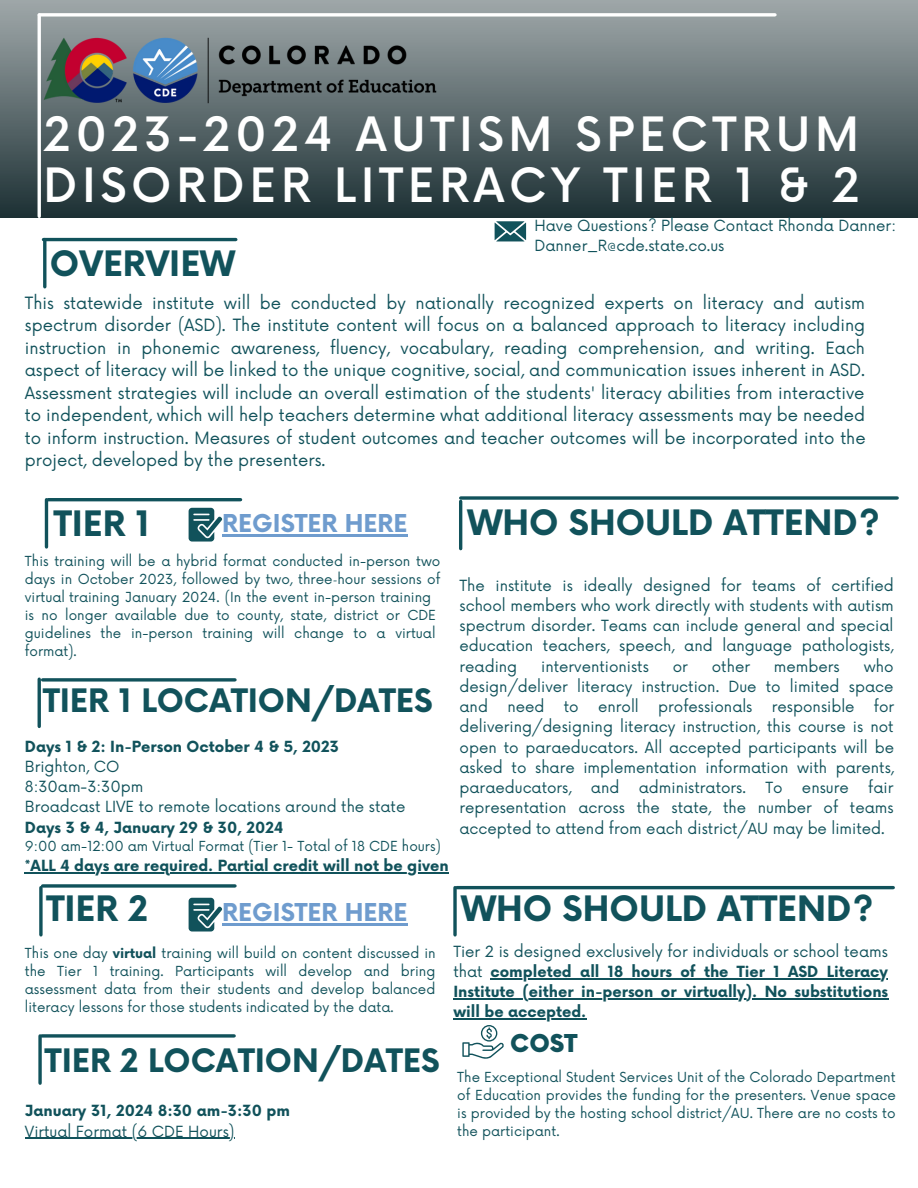
<style>
.page{position:relative;width:918px;height:1188px;background:#fff}
.page>*{position:absolute;margin:0;border:0;box-sizing:border-box;transform-origin:0 0}
.t1{font:500 46.05px/50.7px "Now";letter-spacing:.1em;color:#fff}
.t2{font:700 34.2px "Now";color:#11525b}
.t3{font:700 31.5px "Now";color:#11525b}
.t4{font:700 24px "Now";color:#6f9cce}
.t5{font:900 24px "Now";color:#11525b}
.t6{font:16.5px/22.5px "Now";color:#11525b;text-align:justify}
.t7{font:15px/20.2px "Now";color:#11525b;text-align:justify}
.t8{font:700 15px/20.2px "Now";color:#11525b;text-align:justify}
.t9{font:13.5px/18px "Now";color:#11525b;text-align:justify}
.s1{font-family:"Minion Pro"}
.s2{font-weight:400}
.s3{font-weight:700}
</style>
<div class="page">
<svg style="left:495px;top:221px;width:31px;height:20px"></svg>
<hr style="left:43px;top:238px;width:193px;height:3px;background:#11525b">
<div style="left:0;top:0;width:918px;height:218px;background:linear-gradient(to bottom,#a1a9ab,#1e3135)"></div>
<svg style="left:39px;top:13px;width:736px;height:4px"></svg>
<hr style="left:38px;top:15px;width:3px;height:201px;background:#fff">
<img style="left:43px;top:37px;width:393px;height:66px">
<hr style="left:43px;top:240px;width:3px;height:47px;background:#11525b">
<hr style="left:48px;top:498px;width:193px;height:3px;background:#11525b">
<hr style="left:45px;top:500px;width:3px;height:47px;background:#11525b">
<svg style="left:461px;top:496px;width:436px;height:4px;background:#356c73"></svg>
<hr style="left:459px;top:501px;width:3px;height:48px;background:#11525b">
<svg style="left:43px;top:678px;width:192px;height:4px"></svg>
<hr style="left:38px;top:679px;width:3px;height:47px;background:#11525b">
<svg style="left:43px;top:884px;width:192px;height:4px"></svg>
<svg style="left:39px;top:888px;width:4px;height:47px"></svg>
<hr style="left:457px;top:886px;width:436px;height:3px;background:#11525b">
<svg style="left:453px;top:888px;width:4px;height:47px"></svg>
<svg style="left:462px;top:1025px;width:42px;height:34px"></svg>
<svg style="left:42px;top:1034px;width:192px;height:4px"></svg>
<svg style="left:38px;top:1036px;width:4px;height:47px"></svg>
<svg style="left:189px;top:898px;width:33px;height:34px"></svg>
<hr style="left:25px;top:872px;width:424px;height:1px;background:#11525b">
<hr style="left:491px;top:978px;width:397px;height:1px;background:#11525b">
<hr style="left:453px;top:998px;width:436px;height:1px;background:#11525b">
<hr style="left:453px;top:1019px;width:133px;height:1px;background:#11525b">
<hr style="left:25px;top:1138px;width:210px;height:1px;background:#11525b">
<hr style="left:222px;top:923px;width:186px;height:3px;background:#6f9cce">
<hr style="left:222px;top:535px;width:186px;height:2px;background:#6f9cce">
<svg style="left:189px;top:508px;width:33px;height:34px"></svg>
<h1 class="t1" style="left:43px;top:112px;width:818px">2023-2024 AUTISM SPECTRUM<br>DISORDER LITERACY TIER 1 &amp; 2</h1>
<p class="t7" style="left:534px;top:216px;width:363px">Have Questions? Please Contact Rhonda Danner:<br>Danner_R@cde.state.co.us</p>
<h2 class="t2" style="left:50px;top:245px;width:187px">OVERVIEW</h2>
<p class="t6" style="left:25px;top:292px;width:842px">This statewide institute will be conducted by nationally recognized experts on literacy and autism spectrum disorder (ASD). The institute content will focus on a balanced approach to literacy including instruction in phonemic awareness, fluency, vocabulary, reading comprehension, and writing. Each aspect of literacy will be linked to the unique cognitive, social, and communication issues inherent in ASD.<br>Assessment strategies will include an overall estimation of the students' literacy abilities from interactive to independent, which will help teachers determine what additional literacy assessments may be needed to inform instruction. Measures of student outcomes and teacher outcomes will be incorporated into the project, developed by the presenters.</p>
<h2 class="t2" style="left:54px;top:506px;width:98px">TIER 1</h2>
<p class="t9" style="left:25px;top:553px;width:417px;text-align:left">This training will be a hybrid format conducted in-person two days in October 2023, followed by two, three<span class="s1">-</span>hour sessions of virtual training January 2024. (In the event in-person training is no longer available due to county, state, district or CDE guidelines the in-person training will change to a virtual format).</p>
<h3 class="t3" style="left:43px;top:684px;width:391px">TIER 1 LOCATION/DATES</h3>
<p class="t8" style="left:25px;top:737px;width:316px">Days 1 &amp; 2: In-Person October 4 &amp; 5, 2023</p>
<p class="t7" style="left:25px;top:757px;width:382px;text-align:left">Brighton, CO<br>8:30am-3:30pm<br>Broadcast LIVE to remote locations around the state</p>
<p class="t8" style="left:25px;top:818px;width:260px">Days 3 &amp; 4, January 29 &amp; 30, 2024</p>
<p class="t9" style="left:25px;top:837px;width:417px">9:00 am-12:00 am Virtual Format (Tier 1- Total of 18 CDE hours)</p>
<p class="t8" style="left:25px;top:856px;width:425px">*ALL 4 days are required. Partial credit will not be given</p>
<h3 class="t4" style="left:222px;top:511px;width:187px">REGISTER HERE</h3>
<h2 class="t2" style="left:467px;top:504px;width:414px">WHO SHOULD ATTEND?</h2>
<p class="t7" style="left:460px;top:576px;width:436px">The institute is ideally designed for teams of certified school members who work directly with students with autism spectrum disorder. Teams can include general and special education teachers, speech, and language pathologists, reading</p>
<p class="t7" style="left:460px;top:657px;width:435px;text-indent:404px">who design/deliver literacy instruction. Due to limited space and</p>
<p class="t7" style="left:541px;top:657px;width:109px">interventionists</p>
<p class="t7" style="left:673px;top:657px;width:17px">or</p>
<p class="t7" style="left:712px;top:657px;width:40px">other</p>
<p class="t7" style="left:774px;top:657px;width:67px">members</p>
<p class="t7" style="left:460px;top:697px;width:436px;text-indent:414px">for delivering/designing literacy instruction, this course is not open to paraeducators. All accepted participants will be asked to share implementation information with parents, paraeducators,</p>
<p class="t7" style="left:507px;top:697px;width:39px">need</p>
<p class="t7" style="left:564px;top:697px;width:16px">to</p>
<p class="t7" style="left:598px;top:697px;width:42px">enroll</p>
<p class="t7" style="left:658px;top:697px;width:96px">professionals</p>
<p class="t7" style="left:772px;top:697px;width:84px">responsible</p>
<p class="t7" style="left:460px;top:778px;width:436px;text-indent:409px">fair representation across the state, the number of teams accepted to attend from each district/AU may be limited.</p>
<p class="t7" style="left:591px;top:778px;width:30px">and</p>
<p class="t7" style="left:639px;top:778px;width:109px">administrators.</p>
<p class="t7" style="left:765px;top:778px;width:19px">To</p>
<p class="t7" style="left:802px;top:778px;width:48px">ensure</p>
<h3 class="t4" style="left:222px;top:900px;width:187px">REGISTER HERE</h3>
<h2 class="t2" style="left:461px;top:891px;width:414px">WHO SHOULD ATTEND?</h2>
<p class="t8" style="left:453px;top:942px;width:436px"><span class="s2">Tier 2 is designed exclusively for individuals or school teams that</span> completed all 18 hours of the Tier 1 ASD Literacy Institute (either in-person or virtually). No substitutions will be accepted.</p>
<h3 class="t5" style="left:510px;top:1030px;width:69px">COST</h3>
<p class="t9" style="left:457px;top:1069px;width:440px">The Exceptional Student Services Unit of the Colorado Department of Education provides the funding for the presenters. Venue space is provided by the hosting school district/AU. There are no costs to the participant.</p>
<h2 class="t2" style="left:46px;top:891px;width:103px">TIER 2</h2>
<p class="t9" style="left:25px;top:945px;width:412px">This one day <span class="s3">virtual</span> training will build on content discussed in the Tier 1 training. Participants will develop and bring assessment data from their students and develop balanced literacy lessons for those students indicated by the data.</p>
<h3 class="t3" style="left:45px;top:1043px;width:396px">TIER 2 LOCATION/DATES</h3>
<p class="t8" style="left:25px;top:1102px;width:267px">January 31, 2024 8:30 am-3:30 pm</p>
<p class="t7" style="left:25px;top:1122px;width:211px">Virtual Format (6 CDE Hours)</p>
</div>
